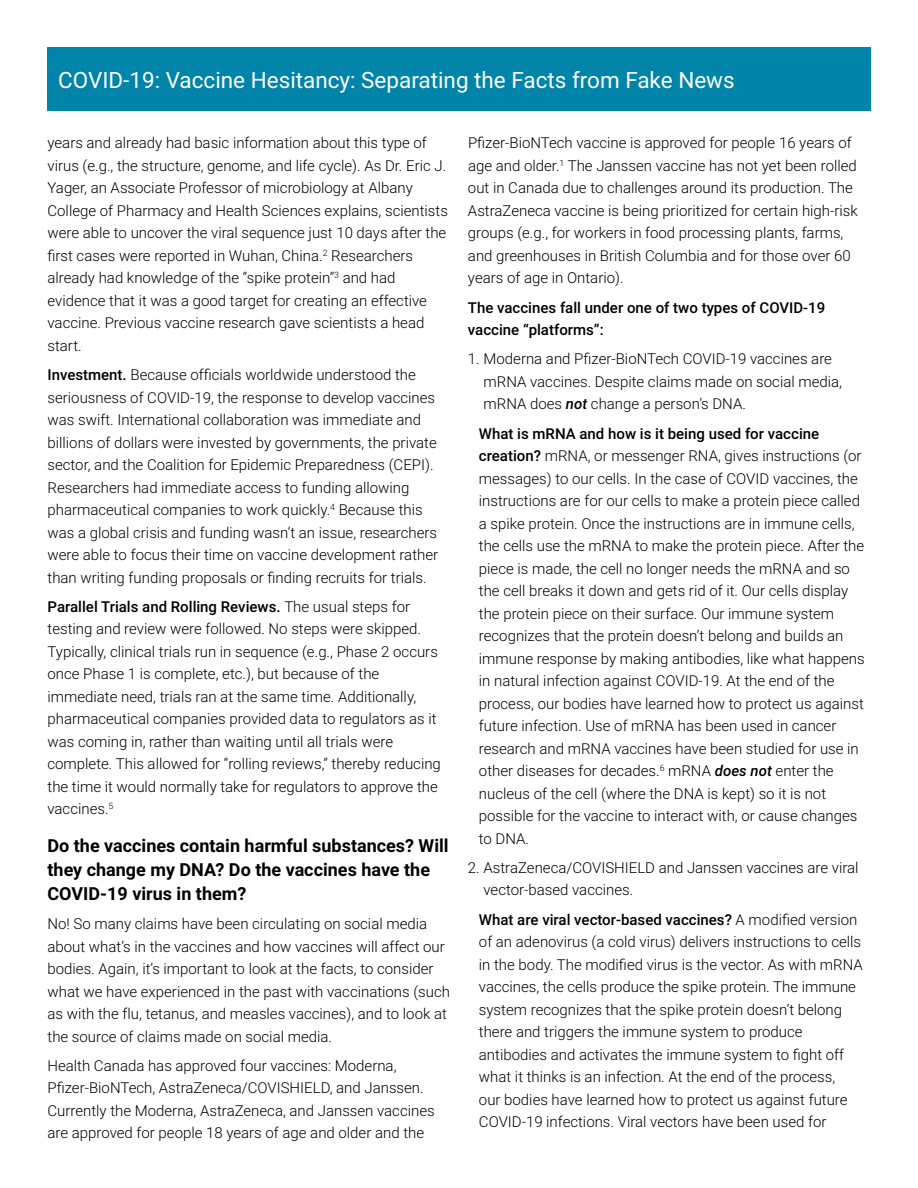
<style>
.page{position:relative;width:918px;height:1188px;background:#fff}
.page>*{position:absolute;margin:0;border:0;box-sizing:border-box;transform-origin:0 0}
.t1{font:22.5px "Roboto";color:#fff}
.t2{font:700 18px/24px "Roboto";color:#000}
.t3{font:300 15px/22.5px "Roboto";color:#000}
.t4{font:500 15px/22.5px "Roboto";color:#000}
.s1{font-weight:500}
.s2{font-weight:500;font-style:italic}
</style>
<div class="page">
<div style="left:47px;top:47px;width:824px;height:64px;background:#0084a9"></div>
<h4 class="t1" style="left:58px;top:64px;width:678px">COVID-19: Vaccine Hesitancy: Separating the Facts from Fake News</h4>
<p class="t3" style="left:48px;top:131px;width:402px">years and already had basic information about this type of virus (e.g., the structure, genome, and life cycle). As Dr. Eric J.<br>Yager, an Associate Professor of microbiology at Albany College of Pharmacy and Health Sciences explains, scientists were able to uncover the viral sequence just 10 days after the first cases were reported in Wuhan, China.<sup>2</sup> Researchers already had knowledge of the “spike protein”<sup>3</sup> and had evidence that it was a good target for creating an effective vaccine. Previous vaccine research gave scientists a head start.</p>
<p class="t3" style="left:48px;top:363px;width:392px"><span class="s1">Investment.</span> Because officials worldwide understood the seriousness of COVID-19, the response to develop vaccines was swift. International collaboration was immediate and billions of dollars were invested by governments, the private sector, and the Coalition for Epidemic Preparedness (CEPI).<br>Researchers had immediate access to funding allowing pharmaceutical companies to work quickly.<sup>4</sup> Because this was a global crisis and funding wasn’t an issue, researchers were able to focus their time on vaccine development rather than writing funding proposals or finding recruits for trials.</p>
<p class="t3" style="left:48px;top:595px;width:395px"><span class="s1">Parallel Trials and Rolling Reviews.</span> The usual steps for testing and review were followed. No steps were skipped.<br>Typically, clinical trials run in sequence (e.g., Phase 2 occurs once Phase 1 is complete, etc.), but because of the immediate need, trials ran at the same time. Additionally, pharmaceutical companies provided data to regulators as it was coming in, rather than waiting until all trials were complete. This allowed for “rolling reviews,” thereby reducing the time it would normally take for regulators to approve the vaccines.<sup>5</sup></p>
<h3 class="t2" style="left:48px;top:833px;width:403px">Do the vaccines contain harmful substances? Will they change my DNA? Do the vaccines have the<br>COVID-19 virus in them?</h3>
<p class="t3" style="left:48px;top:912px;width:404px">No! So many claims have been circulating on social media about what’s in the vaccines and how vaccines will affect our bodies. Again, it’s important to look at the facts, to consider what we have experienced in the past with vaccinations (such as with the flu, tetanus, and measles vaccines), and to look at the source of claims made on social media.</p>
<p class="t3" style="left:48px;top:1054px;width:389px">Health Canada has approved four vaccines: Moderna, Pfizer-BioNTech, AstraZeneca/COVISHIELD, and Janssen.<br>Currently the Moderna, AstraZeneca, and Janssen vaccines are approved for people 18 years of age and older and the</p>
<p class="t3" style="left:468px;top:131px;width:391px">Pfizer-BioNTech vaccine is approved for people 16 years of age and older.<sup>1</sup> The Janssen vaccine has not yet been rolled out in Canada due to challenges around its production. The AstraZeneca vaccine is being prioritized for certain high-risk groups (e.g., for workers in food processing plants, farms, and greenhouses in British Columbia and for those over 60 years of age in Ontario).</p>
<p class="t4" style="left:468px;top:296px;width:359px">The vaccines fall under one of two types of COVID-19 vaccine “platforms”:</p>
<p class="t3" style="left:484px;top:347px;width:360px;text-indent:-16px">1. Moderna and Pfizer-BioNTech COVID-19 vaccines are mRNA vaccines. Despite claims made on social media, mRNA does <span class="s2">not</span> change a person’s DNA.</p>
<p class="t3" style="left:479px;top:422px;width:387px"><span class="s1">What is mRNA and how is it being used for vaccine creation?</span> mRNA, or messenger RNA, gives instructions (or messages) to our cells. In the case of COVID vaccines, the instructions are for our cells to make a protein piece called a spike protein. Once the instructions are in immune cells, the cells use the mRNA to make the protein piece. After the piece is made, the cell no longer needs the mRNA and so the cell breaks it down and gets rid of it. Our cells display the protein piece on their surface. Our immune system recognizes that the protein doesn’t belong and builds an immune response by making antibodies, like what happens in natural infection against COVID-19. At the end of the process, our bodies have learned how to protect us against future infection. Use of mRNA has been used in cancer research and mRNA vaccines have been studied for use in other diseases for decades.<sup>6</sup> mRNA <span class="s2">does not</span> enter the nucleus of the cell (where the DNA is kept) so it is not possible for the vaccine to interact with, or cause changes to DNA.</p>
<p class="t3" style="left:484px;top:856px;width:377px;text-indent:-16px">2. AstraZeneca/COVISHIELD and Janssen vaccines are viral vector-based vaccines.</p>
<p class="t3" style="left:479px;top:908px;width:385px"><span class="s1">What are viral vector-based vaccines?</span> A modified version of an adenovirus (a cold virus) delivers instructions to cells in the body. The modified virus is the vector. As with mRNA vaccines, the cells produce the spike protein. The immune system recognizes that the spike protein doesn’t belong there and triggers the immune system to produce antibodies and activates the immune system to fight off what it thinks is an infection. At the end of the process,<br>our bodies have learned how to protect us against future COVID-19 infections. Viral vectors have been used for</p>
</div>
